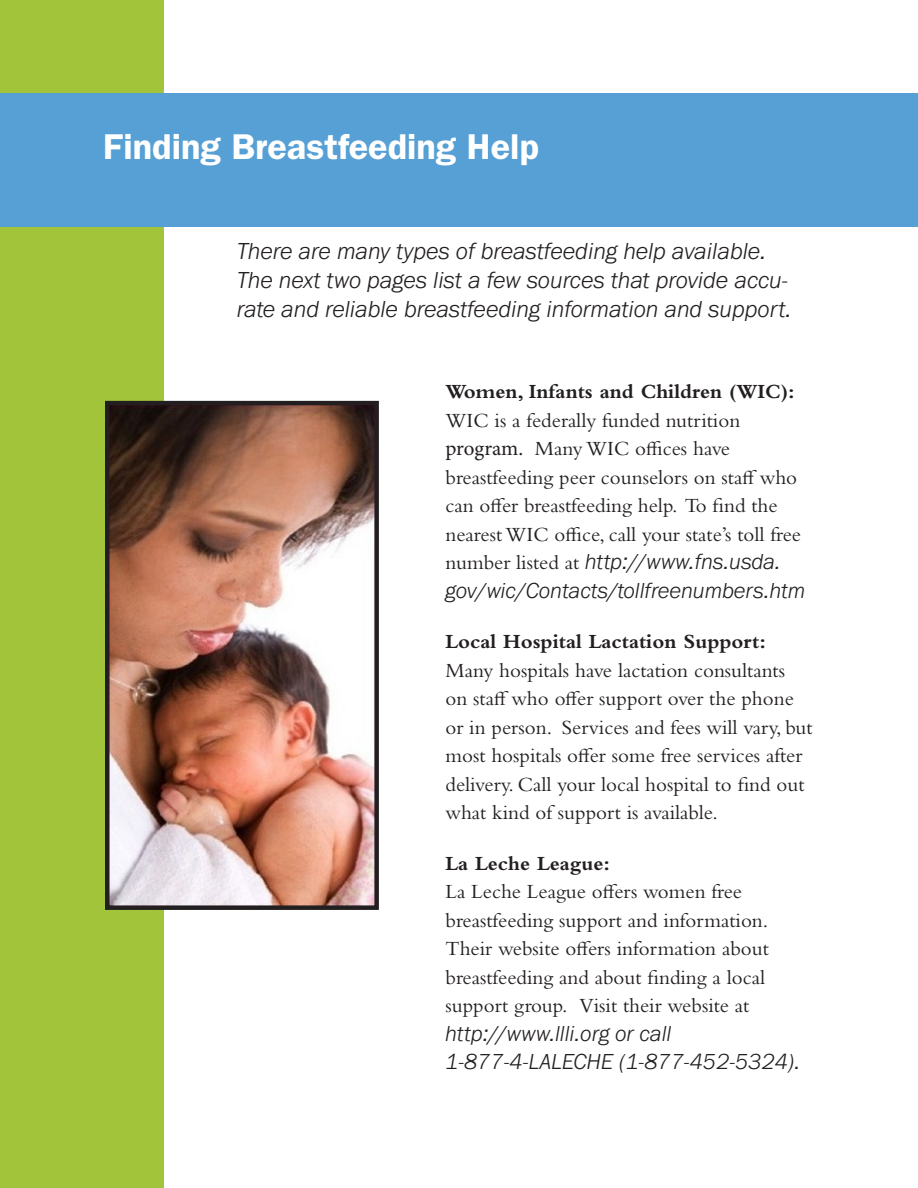
<style>
.page{position:relative;width:918px;height:1188px;background:#fff}
.page>*{position:absolute;margin:0;border:0;box-sizing:border-box;transform-origin:0 0}
.t1{font:600 36px "ITC Franklin Gothic Std";color:#fff}
.t2{font:italic 300 24px/28.8px "Franklin Gothic URW";color:#231f20}
.t3{font:italic 300 22.5px/28.5px "Franklin Gothic URW";color:#231f20}
.t4{font:21px/28.5px "Bembo Std";color:#231f20}
.t5{font:700 21px "Bembo Std";color:#231f20}
.s1{font-family:"Minion Pro"}
.s2{font-family:"Bembo Std";font-weight:400;font-style:normal;font-size:21px}
</style>
<div class="page">
<div style="left:0;top:0;width:164px;height:1188px;background:#a1c43a"></div>
<div style="left:0;top:94px;width:918px;height:133px;background:#56a0d5"></div>
<img style="left:110px;top:406px;width:264px;height:499px">
<div style="left:105px;top:401px;width:274px;height:509px;border:4px solid #231f20"></div>
<h1 class="t1" style="left:103px;top:125px;width:437px">Finding Breastfeeding Help</h1>
<p class="t2" style="left:237px;top:236px;width:556px">There are many types of breastfeeding help available.<br>The next two pages list a few sources that provide accu&shy;rate and reliable breastfeeding information and support.</p>
<p class="t5" style="left:446px;top:380px;width:351px">Women, Infants and Children (WIC):</p>
<p class="t4" style="left:446px;top:406px;width:357px">WIC is a federally funded nutrition <span class="s1">program.</span> Many WIC offices have breastfeeding peer counselors on staff who can offer breastfeeding help. To find the nearest WIC office, call your state’s toll free</p>
<p class="t3" style="left:446px;top:547px;width:362px"><span class="s2">number listed at</span> http://www.fns.usda. gov/wic/Contacts/tollfreenumbers.htm</p>
<p class="t5" style="left:446px;top:630px;width:322px">Local Hospital Lactation Support:</p>
<p class="t4" style="left:446px;top:655px;width:369px">Many hospitals have lactation consultants<br>on staff who offer support over the phone or in person. Services and fees will vary, but most hospitals offer some free services after delivery. Call your local hospital to find out what kind of support is available.</p>
<p class="t5" style="left:446px;top:851px;width:166px">La Leche League:</p>
<p class="t4" style="left:446px;top:877px;width:325px">La Leche League offers women free breastfeeding support and information.<br>Their website offers information about breastfeeding and about finding a local support group. Visit their website at</p>
<p class="t3" style="left:446px;top:1018px;width:357px">http://www.llli.org or call<br>1-877-4-LALECHE (1-877-452-5324).</p>
</div>
